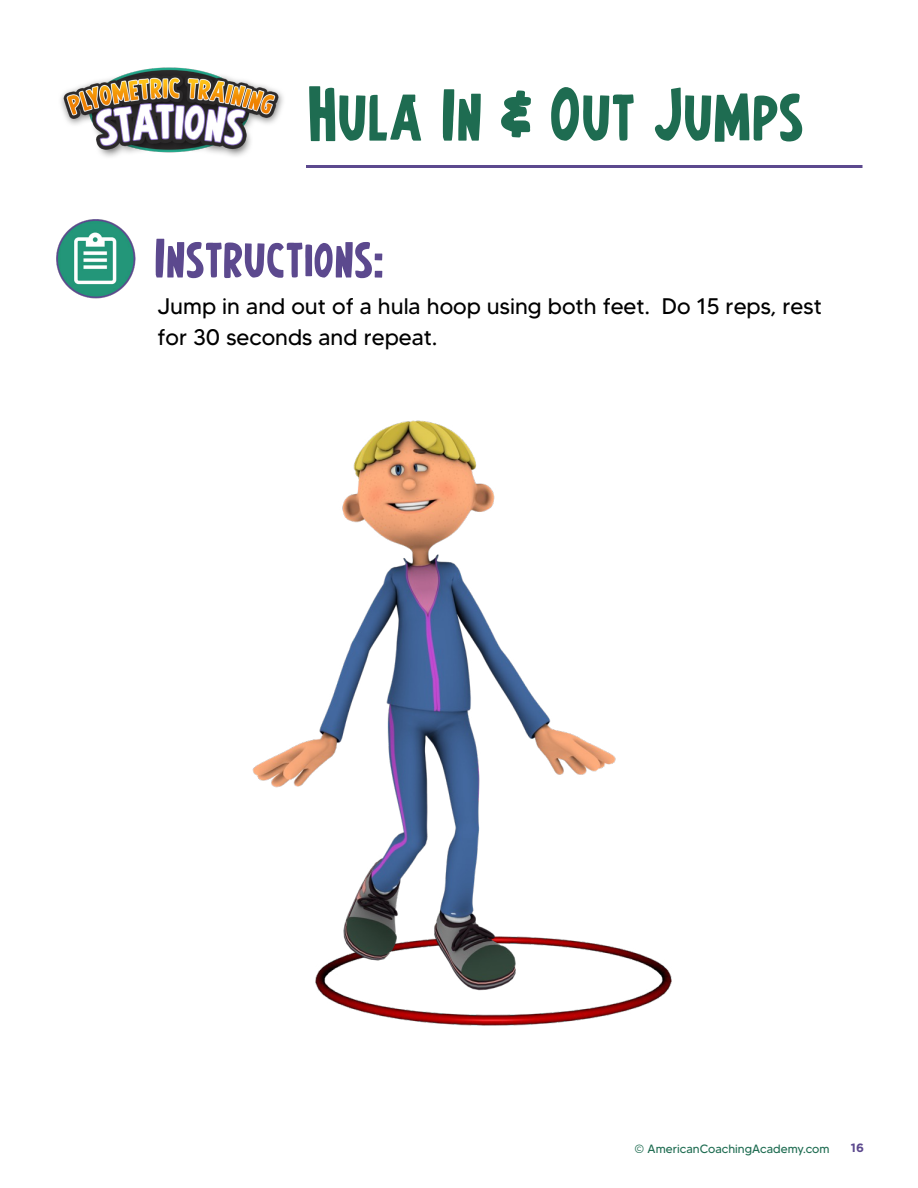
<style>
.page{position:relative;width:918px;height:1188px;background:#fff}
.page>*{position:absolute;margin:0;border:0;box-sizing:border-box;transform-origin:0 0}
.t1{font:700 79.5px "Earth's Mightiest";letter-spacing:.01em;color:#1e6c51}
.t2{font:700 60px "Earth's Mightiest";letter-spacing:.01em;color:#5c498e}
.t3{font:22.5px/31.5px "MADETOMMY";color:#000}
.t4{font:12px "MADETOMMY";color:#1e6c51}
.t5{font:700 12px "Gotham";color:#5c498e}
</style>
<div class="page">
<img style="left:56px;top:219px;width:79px;height:79px">
<hr style="left:306px;top:165px;width:556px;height:3px;background:#5c498e">
<img style="left:61px;top:67px;width:222px;height:90px">
<img style="left:319px;top:947px;width:352px;height:79px">
<img style="left:253px;top:420px;width:362px;height:571px">
<p class="t1" style="left:308px;top:68px;width:497px">Hula In &amp; Out Jumps</p>
<p class="t2" style="left:154px;top:222px;width:231px">Instructions:</p>
<p class="t3" style="left:158px;top:290px;width:666px">Jump in and out of a hula hoop using both feet. Do 15 reps, rest for 30 seconds and repeat.</p>
<p class="t4" style="left:635px;top:1141px;width:196px">© AmericanCoachingAcademy.com</p>
<p class="t5" style="left:851px;top:1141px;width:15px">16</p>
</div>
